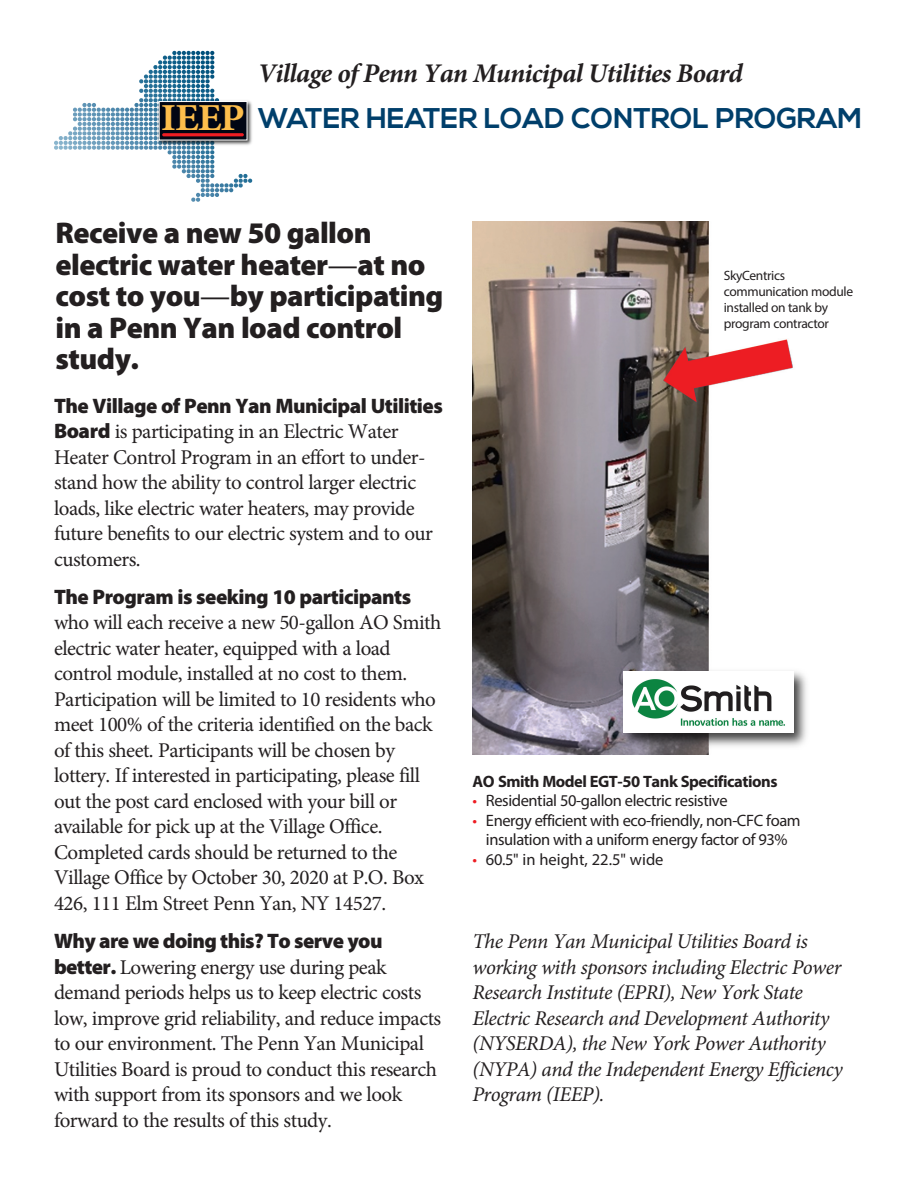
<style>
.page{position:relative;width:918px;height:1188px;background:#fff}
.page>*{position:absolute;margin:0;border:0;box-sizing:border-box;transform-origin:0 0}
.t1{font:700 38.25px "Minion Pro";color:#fdbe4c;scale:1.07 1}
.t2{font:900 30px/31.5px "Myriad Pro";letter-spacing:-.015em;color:#231f20}
.t3{font:700 28.5px "Nexa";color:#003f6b}
.t4{font:italic 700 27px "Minion Pro";letter-spacing:-.025em;color:#231f20}
.t5{font:21px/25.5px "Minion Pro";letter-spacing:-.025em;color:#231f20}
.t6{font:italic 21px/25.5px "Minion Pro";letter-spacing:-.025em;color:#231f20}
.t7{font:900 21px "Myriad Pro";letter-spacing:-.03em;color:#231f20}
.t8{font:16.5px "Myriad Pro";letter-spacing:-.025em;color:#231f20}
.t9{font:700 16.5px "Myriad Pro";letter-spacing:-.03em;color:#231f20}
.t10{font:16.5px "Myriad Pro";color:#231f20}
.t11{font:13.5px/16.2px "Myriad Pro";letter-spacing:-.025em;color:#231f20}
.s1{font-weight:400}
.s2{font-family:"Myriad Pro";font-weight:900}
.s3{color:#ee1d23}
</style>
<div class="page">
<img style="left:472px;top:222px;width:321px;height:533px">
<img style="left:617px;top:665px;width:190px;height:87px">
<div style="left:624px;top:672px;width:170px;height:61px;background:#fff"></div>
<img style="left:632px;top:679px;width:153px;height:47px">
<svg style="left:172px;top:51px;width:71px;height:151px"></svg>
<img style="left:154px;top:96px;width:98px;height:53px">
<div style="left:159px;top:102px;width:88px;height:38px;background:#010614"></div>
<div style="left:159px;top:101px;width:88px;height:39px;border:1px solid #fff"></div>
<hr style="left:162px;top:133px;width:82px;height:3px;background:#ee1d23;border-radius:2px">
<p class="t4" style="left:258px;top:63px;width:487px">Village of Penn Yan Municipal Utilities Board</p>
<p class="t1" style="left:161px;top:95px;width:80px">IEEP</p>
<p class="t3" style="left:258px;top:108px;width:606px">WATER HEATER LOAD CONTROL PROGRAM</p>
<p class="t2" style="left:55px;top:221px;width:318px">Receive a new 50 gallon</p>
<p class="t2" style="left:55px;top:252px;width:389px">electric water heater<span class="s1">—</span>at no cost to you<span class="s1">—</span>by participating in a Penn Yan load control study.</p>
<p class="t5" style="left:54px;top:395px;width:390px"><span class="s2">The Village of Penn Yan Municipal Utilities Board</span> is participating in an Electric Water Heater Control Program in an effort to under&shy;stand how the ability to control larger electric loads, like electric water heaters, may provide future benefits to our electric system and to our customers.</p>
<p class="t5" style="left:54px;top:586px;width:389px"><span class="s2">The Program is seeking 10 participants </span>who will each receive a new 50-gallon AO Smith electric water heater, equipped with a load</p>
<p class="t5" style="left:54px;top:663px;width:384px">control module, installed at no cost to them.<br>Participation will be limited to 10 residents who meet 100% of the criteria identified on the back of this sheet. Participants will be chosen by</p>
<p class="t5" style="left:54px;top:765px;width:372px">lottery. If interested in participating, please fill out the post card enclosed with your bill or available for pick up at the Village Office.<br>Completed cards should be returned to the Village Office by October 30, 2020 at P.O. Box 426, 111 Elm Street Penn Yan, NY 14527.</p>
<p class="t7" style="left:54px;top:933px;width:330px">Why are we doing this? To serve you</p>
<p class="t5" style="left:54px;top:956px;width:389px"><span class="s2">better.</span> Lowering energy use during peak demand periods helps us to keep electric costs low, improve grid reliability, and reduce impacts to our environment. The Penn Yan Municipal Utilities Board is proud to conduct this research with support from its sponsors and we look</p>
<p class="t5" style="left:54px;top:1109px;width:279px">forward to the results of this study.</p>
<p class="t11" style="left:724px;top:268px;width:63px">SkyCentrics</p>
<p class="t11" style="left:724px;top:284px;width:131px">communication module installed on tank by</p>
<p class="t11" style="left:724px;top:317px;width:107px">program contractor</p>
<p class="t9" style="left:472px;top:772px;width:307px">AO Smith Model EGT-50 Tank Specifications</p>
<p class="t8" style="left:472px;top:795px;width:257px"><span class="s3">•</span> Residential 50-gallon electric resistive</p>
<p class="t8" style="left:472px;top:814px;width:330px"><span class="s3">•</span> Energy efficient with eco-friendly, non-CFC foam</p>
<p class="t8" style="left:486px;top:834px;width:303px">insulation with a uniform energy factor of 93%</p>
<p class="t10" style="left:472px;top:853px;width:193px"><span class="s3">•</span> 60.5" in height, 22.5" wide</p>
<p class="t6" style="left:472px;top:931px;width:337px">The Penn Yan Municipal Utilities Board is</p>
<p class="t6" style="left:472px;top:956px;width:372px">working with sponsors including Electric Power Research Institute (EPRI), New York State Electric Research and Development Authority (NYSERDA), the New York Power Authority (NYPA) and the Independent Energy Efficiency Program (IEEP).</p>
</div>
